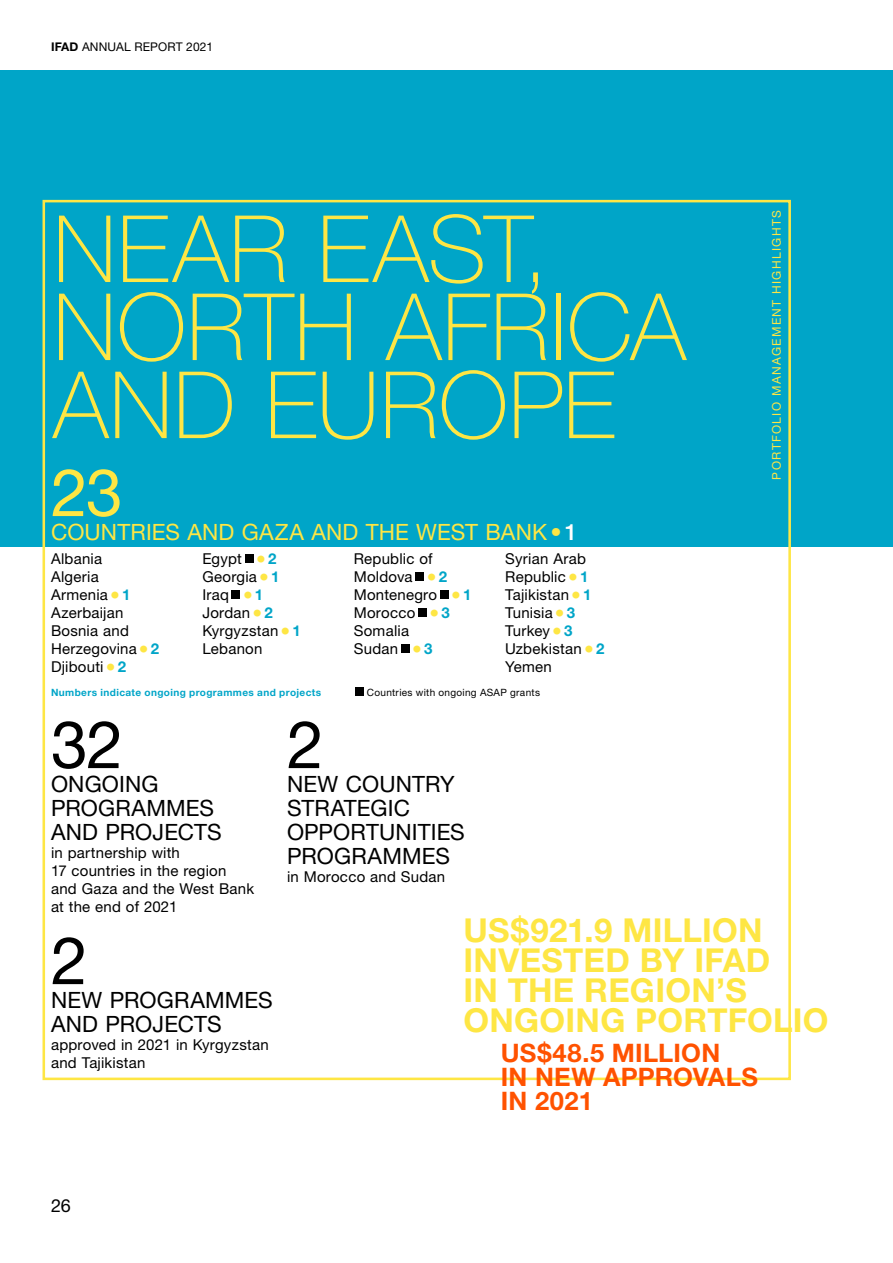
<style>
.page{position:relative;width:893px;height:1263px;background:#fff}
.page>*{position:absolute;margin:0;border:0;box-sizing:border-box;transform-origin:0 0}
.t1{font:100 93px/78px "Helvetica Neue LT Std";letter-spacing:.01em;color:#fee644}
.t2{font:66px "Helvetica Neue LT Std";color:#000}
.t3{font:66px "Helvetica Neue LT Std";color:#fee644}
.t4{font:700 33px/30px "Helvetica Neue LT Std";letter-spacing:.01em;color:#fee644}
.t5{font:700 25.5px/24px "Helvetica Neue LT Std";letter-spacing:.01em;color:#ff5200}
.t6{font:22.5px/24px "Helvetica Neue LT Std";letter-spacing:.005em;color:#000}
.t7{font:22.5px "Helvetica Neue LT Std";letter-spacing:.005em;color:#fee644}
.t8{font:18px "Helvetica Neue LT Std";color:#000}
.t9{font:15px/18px "Helvetica Neue LT Std";letter-spacing:.015em;color:#000}
.t10{font:12px "Helvetica Neue LT Std";letter-spacing:.115em;color:#fee644}
.t11{font:12px "Helvetica Neue LT Std";letter-spacing:.01em;color:#000}
.t12{font:700 10.05px "Helvetica Neue LT Std";letter-spacing:.04em;color:#00a5c8}
.t13{font:10.05px "Helvetica Neue LT Std";letter-spacing:.03em;color:#000}
.s1{font-weight:700}
.s2{font-weight:500;color:#fff}
.s3{font-size:19.5px;color:#fee644}
.s4{font-weight:700;color:#00a5c8}
</style>
<div class="page">
<div style="left:0;top:70px;width:893px;height:477px;background:#00a5c8"></div>
<div style="left:245px;top:554px;width:8px;height:8px;background:#000"></div>
<div style="left:232px;top:590px;width:8px;height:8px;background:#000"></div>
<div style="left:415px;top:572px;width:9px;height:8px;background:#000"></div>
<div style="left:440px;top:590px;width:8px;height:8px;background:#000"></div>
<div style="left:418px;top:608px;width:9px;height:8px;background:#000"></div>
<div style="left:401px;top:644px;width:8px;height:8px;background:#000"></div>
<div style="left:355px;top:687px;width:9px;height:9px;background:#000"></div>
<p class="t11" style="left:51px;top:40px;width:164px"><span class="s1">IFAD</span> ANNUAL REPORT 2021</p>
<h1 class="t1" style="left:53px;top:210px;width:634px">NEAR EAST,<br>NORTH AFRICA<br>AND EUROPE</h1>
<h2 class="t3" style="left:51px;top:453px;width:73px">23</h2>
<h3 class="t7" style="left:51px;top:519px;width:528px">COUNTRIES AND GAZA AND THE WEST BANK• <span class="s2">1</span></h3>
<p class="t9" style="left:51px;top:549px;width:110px">Albania<br>Algeria<br>Armenia <span class="s3">•</span> <span class="s4">1<br></span>Azerbaijan<br>Bosnia and<br>Herzegovina <span class="s3">•</span> <span class="s4">2<br></span>Djibouti<span class="s3">•</span> <span class="s4">2</span></p>
<p class="t9" style="left:202px;top:549px;width:100px">Egypt <span class="s3">•</span> <span class="s4">2<br></span>Georgia <span class="s3">•</span> <span class="s4">1<br></span>Iraq <span class="s3">•</span> <span class="s4">1<br></span>Jordan <span class="s3">•</span> <span class="s4">2<br></span>Kyrgyzstan <span class="s3">•</span> <span class="s4">1<br></span>Lebanon</p>
<p class="t9" style="left:354px;top:549px;width:119px">Republic of<br>Moldova <span class="s3">•</span> <span class="s4">2<br></span>Montenegro <span class="s3">•</span> <span class="s4">1<br></span>Morocco <span class="s3">•</span> <span class="s4">3<br></span>Somalia<br>Sudan <span class="s3">•</span> <span class="s4">3</span></p>
<p class="t9" style="left:505px;top:549px;width:101px">Syrian Arab<br>Republic <span class="s3">•</span> <span class="s4">1<br></span>Tajikistan <span class="s3">•</span> <span class="s4">1<br></span>Tunisia <span class="s3">•</span> <span class="s4">3<br></span>Turkey <span class="s3">•</span> <span class="s4">3<br></span>Uzbekistan <span class="s3">•</span> <span class="s4">2<br></span>Yemen</p>
<p class="t12" style="left:51px;top:686px;width:272px">Numbers indicate ongoing programmes and projects</p>
<p class="t13" style="left:367px;top:686px;width:175px">Countries with ongoing ASAP grants</p>
<p class="t10" style="left:769px;top:480px;width:271px;rotate:-90deg">PORTFOLIO MANAGEMENT HIGHLIGHTS</p>
<h2 class="t2" style="left:51px;top:705px;width:74px">32</h2>
<h3 class="t6" style="left:51px;top:772px;width:172px">ONGOING<br>PROGRAMMES<br>AND PROJECTS</h3>
<p class="t9" style="left:51px;top:843px;width:205px">in partnership with<br>17 countries in the region and Gaza and the West Bank at the end of 2021</p>
<h2 class="t2" style="left:51px;top:921px;width:38px">2</h2>
<h3 class="t6" style="left:51px;top:988px;width:223px">NEW PROGRAMMES<br>AND PROJECTS</h3>
<p class="t9" style="left:51px;top:1035px;width:219px">approved in 2021 in Kyrgyzstan and Tajikistan</p>
<h2 class="t2" style="left:287px;top:705px;width:38px">2</h2>
<h3 class="t6" style="left:287px;top:772px;width:179px">NEW COUNTRY<br>STRATEGIC<br>OPPORTUNITIES<br>PROGRAMMES</h3>
<p class="t9" style="left:287px;top:867px;width:160px">in Morocco and Sudan</p>
<h3 class="t4" style="left:463px;top:915px;width:366px">US$921.9 MILLION<br>INVESTED BY IFAD<br>IN THE REGION’S<br>ONGOING PORTFOLIO</h3>
<h3 class="t5" style="left:501px;top:1040px;width:259px">US$48.5 MILLION<br>IN NEW APPROVALS<br>IN 2021</h3>
<p class="t8" style="left:51px;top:1195px;width:21px">26</p>
</div>
